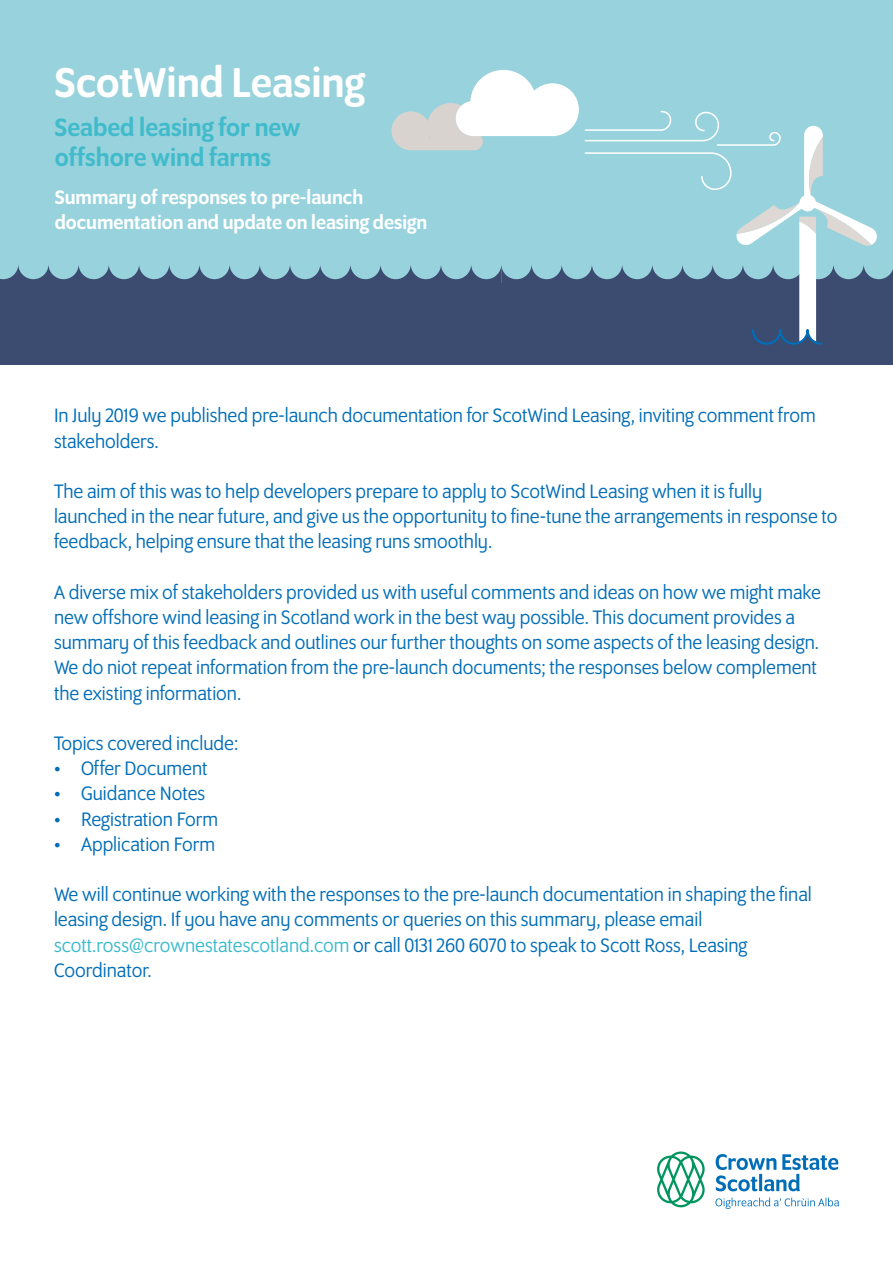
<style>
.page{position:relative;width:893px;height:1263px;background:#fff}
.page>*{position:absolute;margin:0;border:0;box-sizing:border-box;transform-origin:0 0}
.t1{font:500 45px "Program OT";color:#fff}
.t2{font:500 27px/30px "Program OT";color:#41bbcb}
.t3{font:21px/25.2px "Program OT";color:#006db7}
.t4{font:500 21px/25.2px "Program OT";color:#fff}
.s1{color:#3abacc}
</style>
<div class="page">
<div style="left:0;top:0;width:893px;height:282px;background:#98d3dd"></div>
<svg style="left:0;top:70px;width:893px;height:287px"></svg>
<svg style="left:716px;top:1154px;width:122px;height:37px"></svg>
<svg style="left:715px;top:1197px;width:124px;height:12px"></svg>
<svg style="left:657px;top:1151px;width:48px;height:56px"></svg>
<h1 class="t1" style="left:55px;top:57px;width:312px">ScotWind Leasing</h1>
<p class="t2" style="left:54px;top:112px;width:247px">Seabed leasing for new offshore wind farms</p>
<p class="t4" style="left:55px;top:184px;width:374px">Summary of responses to pre-launch documentation and update on leasing design</p>
<p class="t3" style="left:54px;top:403px;width:763px">In July 2019 we published pre-launch documentation for ScotWind Leasing, inviting comment from stakeholders.</p>
<p class="t3" style="left:54px;top:478px;width:785px">The aim of this was to help developers prepare to apply to ScotWind Leasing when it is fully launched in the near future, and give us the opportunity to fine-tune the arrangements in response to feedback, helping ensure that the leasing runs smoothly.</p>
<p class="t3" style="left:54px;top:579px;width:769px">A diverse mix of stakeholders provided us with useful comments and ideas on how we might make new offshore wind leasing in Scotland work in the best way possible. This document provides a summary of this feedback and outlines our further thoughts on some aspects of the leasing design.<br>We do niot repeat information from the pre-launch documents; the responses below complement the existing information.</p>
<p class="t3" style="left:54px;top:730px;width:186px">Topics covered include:</p>
<p class="t3" style="left:54px;top:756px;width:155px">• Offer Document</p>
<p class="t3" style="left:54px;top:781px;width:153px">• Guidance Notes</p>
<p class="t3" style="left:54px;top:806px;width:165px">• Registration Form</p>
<p class="t3" style="left:54px;top:831px;width:163px">• Application Form</p>
<p class="t3" style="left:54px;top:882px;width:759px">We will continue working with the responses to the pre-launch documentation in shaping the final leasing design. If you have any comments or queries on this summary, please email <span class="s1">scott.ross@crownestatescotland.com</span> or call 0131 260 6070 to speak to Scott Ross, Leasing Coordinator.</p>
</div>
